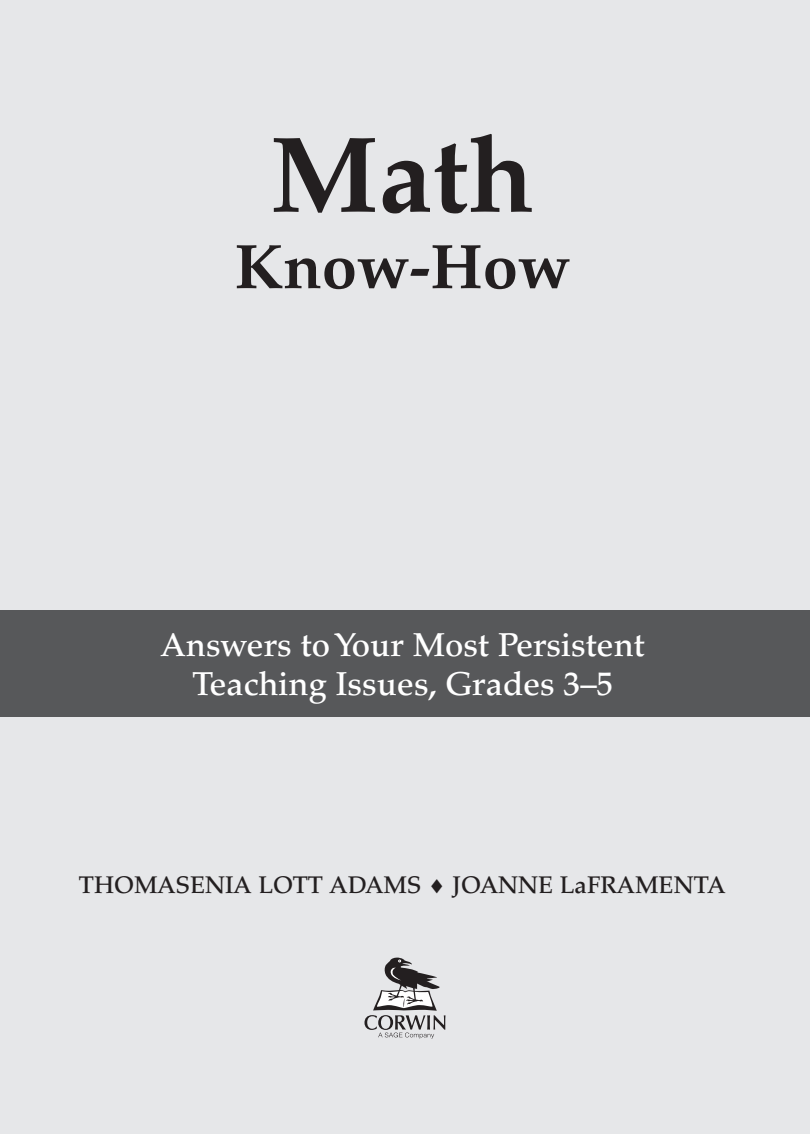
<style>
.page{position:relative;width:810px;height:1134px;background:#e6e7e9}
.page>*{position:absolute;margin:0;border:0;box-sizing:border-box;transform-origin:0 0}
.FM___Section_Title{font:700 108px "Palatino LT Std";color:#231f20}
.FM___Section_Title-2{font:700 63px "Palatino LT Std";color:#231f20}
.FM___Section_Subtitl{font:500 33px/39px "Palatino LT Std";color:#fff;text-align:center}
.FM___Section_Subtitl-2{font:500 24px "Palatino LT Std";color:#231f20}
</style>
<div class="page">
<div style="left:0;top:611px;width:810px;height:106px;background:#57585a"></div>
<svg style="left:365px;top:957px;width:81px;height:82px"></svg>
<p class="FM___Section_Title" style="left:270px;top:112px;width:265px">Math</p>
<p class="FM___Section_Title-2" style="left:234px;top:230px;width:337px">Know-How</p>
<p class="FM___Section_Subtitl" style="left:161px;top:626px;width:486px">Answers to Your Most Persistent<br>Teaching Issues, Grades 3–5</p>
<p class="FM___Section_Subtitl-2" style="left:79px;top:870px;width:648px">THOMASENIA LOTT ADAMS ♦ JOANNE LaFRAMENTA</p>
</div>
